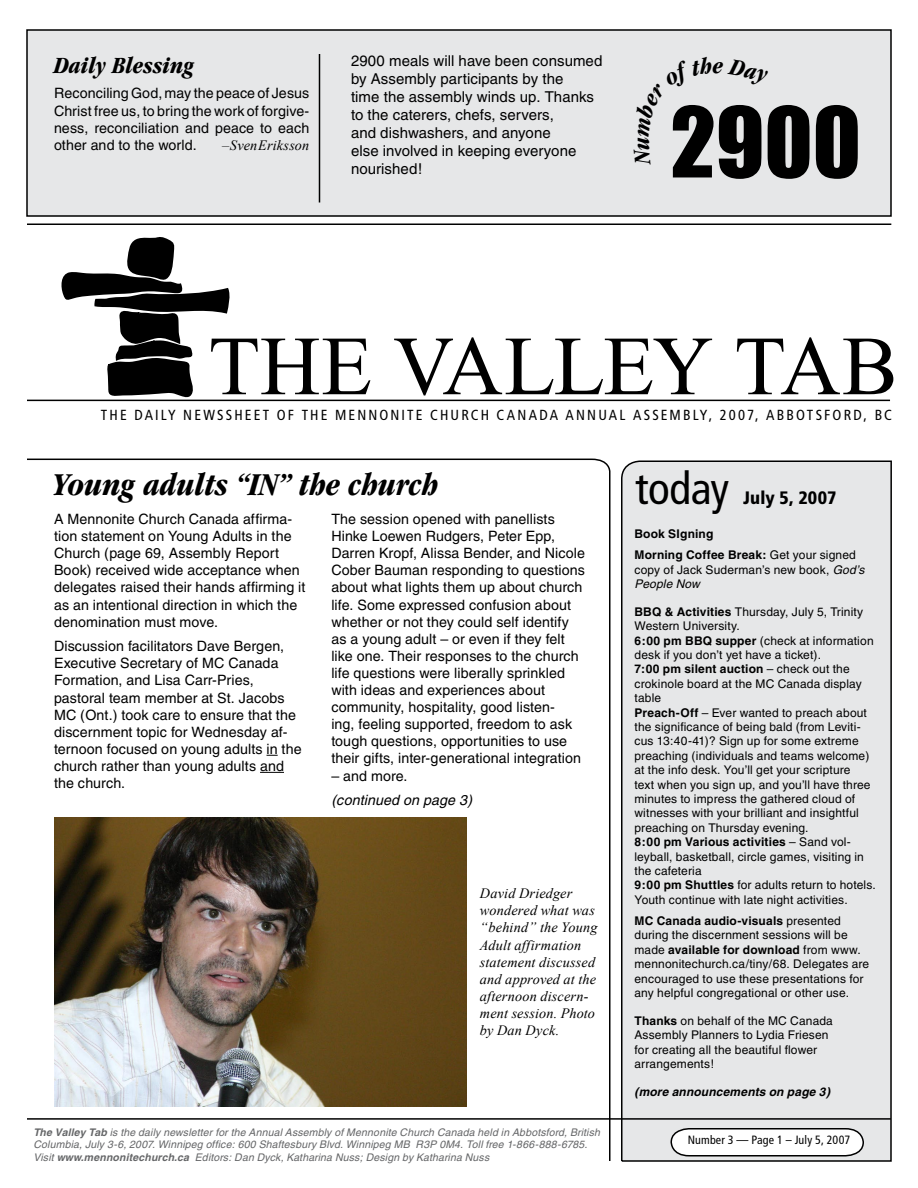
<style>
.page{position:relative;width:918px;height:1188px;background:#fff}
.page>*{position:absolute;margin:0;border:0;box-sizing:border-box;transform-origin:0 0}
.t1{font:90px "Impact";color:#000}
.t2{font:84px "Times New Roman";letter-spacing:-.02em;color:#000}
.t3{font:condensed 45px "Frutiger";letter-spacing:-.01em;color:#000}
.t4{font:italic 700 condensed 33px "Garamond";letter-spacing:-.005em;color:#000}
.t5{font:italic 700 condensed 24px "Garamond";letter-spacing:-.005em;color:#000}
.t6{font:900 condensed 18px "Frutiger";letter-spacing:.01em;color:#000}
.t7{font:15px/18px "Helvetica";letter-spacing:.005em;color:#000}
.t8{font:condensed 14.55px "Frutiger";letter-spacing:.145em;color:#000}
.t9{font:14.25px/17.1px "Helvetica";letter-spacing:.005em;color:#000}
.t10{font:italic 14.25px/17.1px "Times New Roman";letter-spacing:.01em;color:#000}
.t11{font:italic 14.25px/24.6px "Helvetica";letter-spacing:.01em;color:#000}
.t12{font:12px/14.4px "Helvetica";letter-spacing:.01em;color:#000}
.t13{font:700 12px/21.1px "Helvetica";letter-spacing:.015em;color:#000}
.t14{font:italic 700 12px "Helvetica";letter-spacing:.01em;color:#000}
.t15{font:condensed 12px "Frutiger";letter-spacing:.015em;color:#000}
.t16{font:italic 10.5px/12.6px "Helvetica";letter-spacing:.015em;color:#656668}
.s1{font-style:normal}
.s2{font-weight:700}
.s3{font-weight:400}
.s4{font-style:italic}
</style>
<div class="page">
<div style="left:27px;top:30px;width:864px;height:186px;background:#e6e7e8"></div>
<div style="left:26px;top:29px;width:866px;height:188px;border:2px solid #000"></div>
<hr style="left:27px;top:400px;width:863px;height:1px;background:#000">
<svg style="left:61px;top:237px;width:169px;height:161px"></svg>
<hr style="left:27px;top:224px;width:864px;height:1px;background:#000">
<div style="left:621px;top:460px;width:271px;height:702px;background:#e6e7e8"></div>
<svg style="left:27px;top:458px;width:584px;height:703px"></svg>
<hr style="left:27px;top:1118px;width:864px;height:2px;background:#000">
<svg style="left:670px;top:1127px;width:195px;height:30px"></svg>
<hr style="left:319px;top:54px;width:1px;height:148px;background:#000">
<svg style="left:260px;top:772px;width:24px;height:1px"></svg>
<img style="left:54px;top:817px;width:412px;height:290px">
<p class="t5" style="left:54px;top:52px;width:142px">Daily Blessing</p>
<p class="t9" style="left:54px;top:85px;width:257px;text-align:justify">Reconciling God, may the peace of Jesus Christ free us, to bring the work of forgive&shy;ness, reconciliation and peace to each other and to the world.</p>
<p class="t10" style="left:222px;top:136px;width:89px">–Sven Eriksson</p>
<p class="t7" style="left:351px;top:51px;width:253px">2900 meals will have been consumed by Assembly participants by the<br>time the assembly winds up. Thanks to the caterers, chefs, servers,<br>and dishwashers, and anyone<br>else involved in keeping everyone nourished!</p>
<p class="t1" style="left:670px;top:72px;width:192px">2900</p>
<p class="t2" style="left:208px;top:310px;width:691px">THE VALLEY TAB</p>
<p class="t8" style="left:101px;top:407px;width:793px">THE DAILY NEWSSHEET OF THE MENNONITE CHURCH CANADA ANNUAL ASSEMBLY, 2007, ABBOTSFORD, BC</p>
<p class="t4" style="left:53px;top:465px;width:387px">Young adults “IN” the church</p>
<p class="t9" style="left:331px;top:510px;width:255px">The session opened with panellists Hinke Loewen Rudgers, Peter Epp, Darren Kropf, Alissa Bender, and Nicole Cober Bauman responding to questions about what lights them up about church life. Some expressed confusion about whether or not they could self identify as a young adult – or even if they felt like one. Their responses to the church life questions were liberally sprinkled with ideas and experiences about community, hospitality, good listen-<br>ing, feeling supported, freedom to ask tough questions, opportunities to use their gifts, inter-generational integration</p>
<p class="t11" style="left:331px;top:763px;width:142px"><span class="s1">– and more. </span>(continued on page 3)</p>
<p class="t9" style="left:54px;top:510px;width:253px">A Mennonite Church Canada affirma&shy;tion statement on Young Adults in the Church (page 69, Assembly Report Book) received wide acceptance when delegates raised their hands affirming it as an intentional direction in which the denomination must move.</p>
<p class="t9" style="left:54px;top:638px;width:249px">Discussion facilitators Dave Bergen, Executive Secretary of MC Canada Formation, and Lisa Carr-Pries, pastoral team member at St. Jacobs MC (Ont.) took care to ensure that the discernment topic for Wednesday af&shy;ternoon focused on young adults in the church rather than young adults and the church.</p>
<p class="t10" style="left:480px;top:885px;width:119px">David Driedger wondered what was “behind” the Young<br>Adult affirmation statement discussed and approved at the afternoon discern&shy;ment session. Photo by Dan Dyck.</p>
<p class="t16" style="left:34px;top:1126px;width:568px"><span class="s2">The Valley Tab</span> is the daily newsletter for the Annual Assembly of Mennonite Church Canada held in Abbotsford, British<br>Columbia, July 3-6, 2007. Winnipeg office: 600 Shaftesbury Blvd. Winnipeg MB R3P 0M4. Toll free 1-866-888-6785.<br>Visit <span class="s2">www.mennonitechurch.ca</span> Editors: Dan Dyck, Katharina Nuss; Design by Katharina Nuss</p>
<p class="t3" style="left:635px;top:462px;width:95px">today</p>
<p class="t6" style="left:743px;top:486px;width:95px">July 5, 2007</p>
<p class="t13" style="left:634px;top:523px;width:223px">Book SIgning<br>Morning Coffee Break: <span class="s3">Get your signed</span></p>
<p class="t12" style="left:634px;top:562px;width:231px">copy of Jack Suderman’s new book, <span class="s4">God’s<br>People Now</span></p>
<p class="t12" style="left:634px;top:604px;width:243px"><span class="s2">BBQ &amp; Activities</span> Thursday, July 5, Trinity Western University.<br><span class="s2">6:00 pm BBQ supper</span> (check at information desk if you don’t yet have a ticket).<br><span class="s2">7:00 pm silent auction</span> – check out the crokinole board at the MC Canada display table<br><span class="s2">Preach-Off</span> – Ever wanted to preach about the significance of being bald (from Leviti&shy;cus 13:40-41)? Sign up for some extreme preaching (individuals and teams welcome) at the info desk. You’ll get your scripture<br>text when you sign up, and you’ll have three minutes to impress the gathered cloud of witnesses with your brilliant and insightful preaching on Thursday evening.<br><span class="s2">8:00 pm Various activities</span> – Sand vol&shy;leyball, basketball, circle games, visiting in the cafeteria<br><span class="s2">9:00 pm Shuttles</span> for adults return to hotels.<br>Youth continue with late night activities.</p>
<p class="t12" style="left:634px;top:914px;width:236px"><span class="s2">MC Canada audio-visuals</span> presented during the discernment sessions will be made <span class="s2">available for download</span> from www. mennonitechurch.ca/tiny/68. Delegates are encouraged to use these presentations for any helpful congregational or other use.</p>
<p class="t12" style="left:634px;top:1013px;width:200px"><span class="s2">Thanks</span> on behalf of the MC Canada<br>Assembly Planners to Lydia Friesen for creating all the beautiful flower arrangements!</p>
<p class="t14" style="left:634px;top:1084px;width:197px">(more announcements on page 3)</p>
<p class="t15" style="left:688px;top:1133px;width:164px">Number 3 — Page – July 5, 2007</p>
</div>
